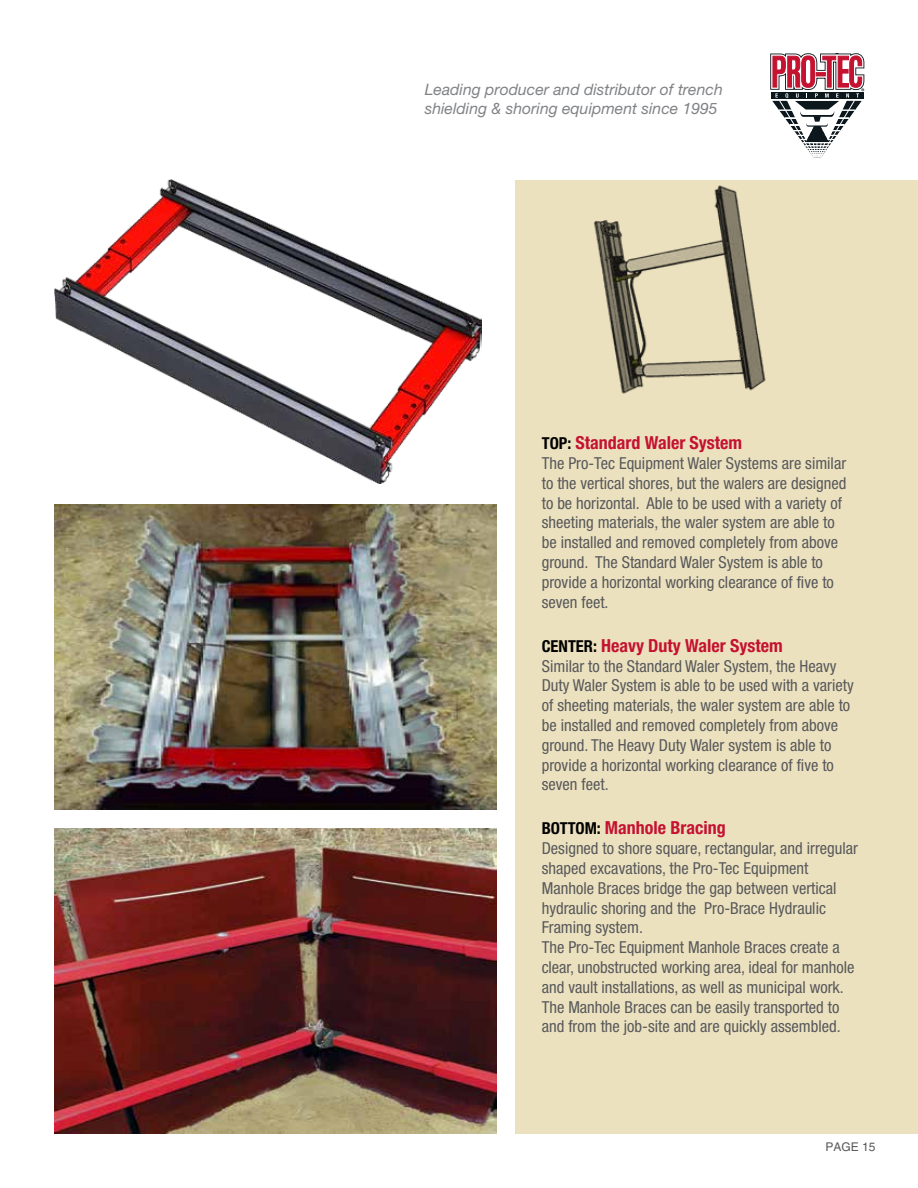
<style>
.page{position:relative;width:918px;height:1188px;background:#fff}
.page>*{position:absolute;margin:0;border:0;box-sizing:border-box;transform-origin:0 0}
.t1{font:700 condensed 18px "Helvetica Neue";color:#c41230}
.t2{font:condensed 16.5px/19.8px "Helvetica Neue";color:#58595b}
.t3{font:italic 15.75px/18.9px "Helvetica Neue";color:#808285}
.t4{font:12px "Helvetica";color:#58595b}
.s1{font-size:16.5px;color:#000}
</style>
<div class="page">
<svg style="left:770px;top:53px;width:95px;height:105px"></svg>
<div style="left:515px;top:180px;width:403px;height:954px;background:#ece1bf"></div>
<img style="left:593px;top:185px;width:173px;height:209px">
<img style="left:54px;top:829px;width:443px;height:305px">
<img style="left:54px;top:504px;width:443px;height:306px">
<img style="left:54px;top:180px;width:428px;height:304px">
<p class="t3" style="left:425px;top:79px;width:299px">Leading producer and distributor of trench shielding &amp; shoring equipment since 1995</p>
<p class="t1" style="left:542px;top:432px;width:202px"><span class="s1">TOP:</span> Standard Waler System</p>
<p class="t2" style="left:542px;top:453px;width:306px">The Pro-Tec Equipment Waler Systems are similar to the vertical shores, but the walers are designed to be horizontal. Able to be used with a variety of sheeting materials, the waler system are able to be installed and removed completely from above ground. The Standard Waler System is able to provide a horizontal working clearance of five to seven feet.</p>
<p class="t1" style="left:542px;top:634px;width:243px"><span class="s1">CENTER:</span> Heavy Duty Waler System</p>
<p class="t2" style="left:542px;top:656px;width:313px">Similar to the Standard Waler System, the Heavy Duty Waler System is able to be used with a variety of sheeting materials, the waler system are able to be installed and removed completely from above ground. The Heavy Duty Waler system is able to provide a horizontal working clearance of five to seven feet.</p>
<p class="t1" style="left:542px;top:817px;width:186px"><span class="s1">BOTTOM:</span> Manhole Bracing</p>
<p class="t2" style="left:542px;top:838px;width:318px">Designed to shore square, rectangular, and irregular shaped excavations, the Pro-Tec Equipment Manhole Braces bridge the gap between vertical hydraulic shoring and the Pro-Brace Hydraulic Framing system.<br>The Pro-Tec Equipment Manhole Braces create a clear, unobstructed working area, ideal for manhole and vault installations, as well as municipal work.<br>The Manhole Braces can be easily transported to and from the job-site and are quickly assembled.</p>
<p class="t4" style="left:825px;top:1139px;width:52px">PAGE 15</p>
</div>
